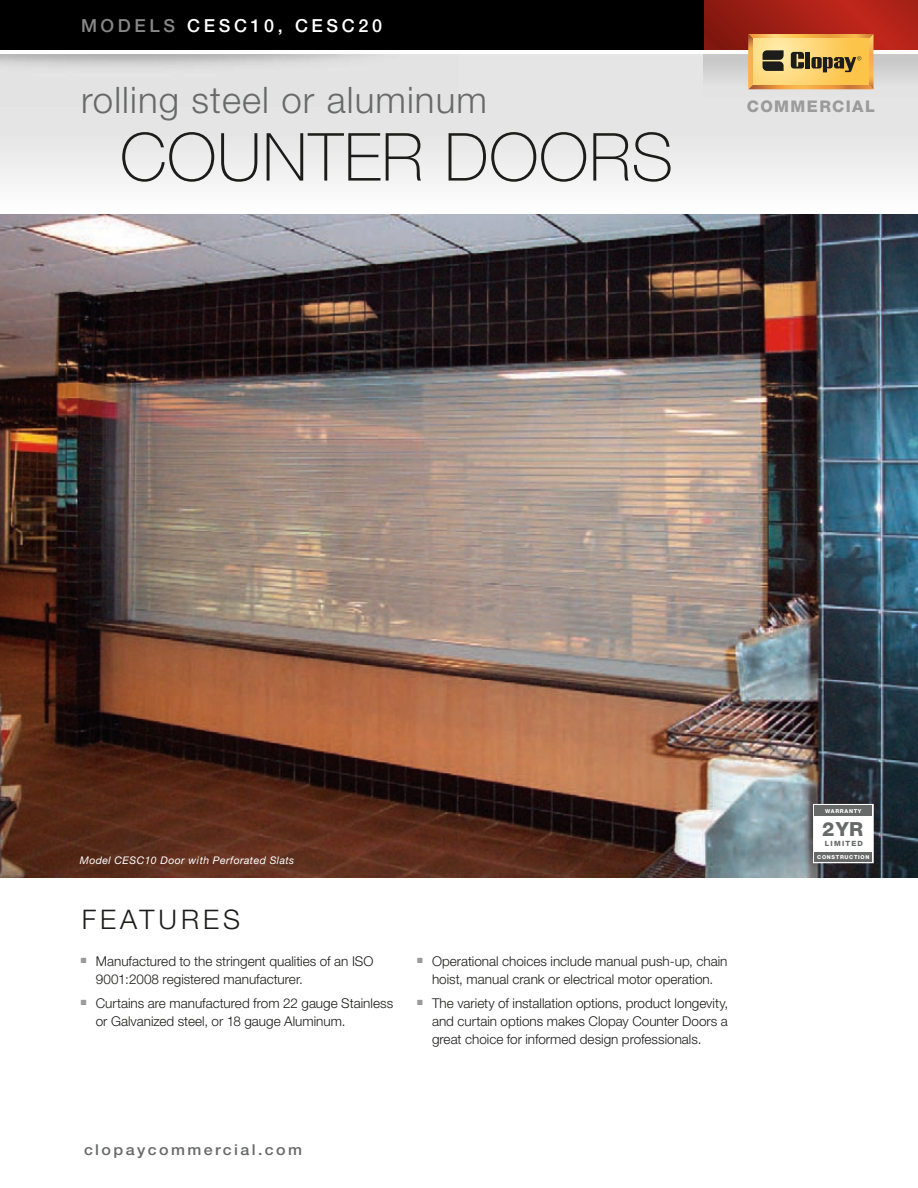
<style>
.page{position:relative;width:918px;height:1188px;background:#fff}
.page>*{position:absolute;margin:0;border:0;box-sizing:border-box;transform-origin:0 0}
.t1{font:100 66.3px "Helvetica Neue";letter-spacing:.01em;color:#1c1c1a}
.t2{font:300 36.6px "Helvetica Neue";letter-spacing:.03em;color:#686969}
.t3{font:300 27px "Helvetica Neue";letter-spacing:.15em;color:#1c1c1a}
.t4{font:800 19.5px "Helvetica Neue";color:#686969}
.t5{font:500 18px "Helvetica Neue";letter-spacing:.2em;color:#fff}
.t6{font:800 16.05px "Helvetica Neue";letter-spacing:.085em;color:#9b9b9c}
.t7{font:500 15px "Helvetica Neue";letter-spacing:.15em;color:#686969;scale:1.07 1}
.t8{font:300 13.5px/18px "Helvetica Neue";color:#1c1c1a}
.t9{font:italic 10.5px "Helvetica Neue";letter-spacing:.04em;color:#fff}
.t10{font:800 7.2px "Helvetica Neue";letter-spacing:.17em;color:#686969}
.t11{font:800 5.4px "Helvetica Neue";letter-spacing:.12em;color:#fff}
.s1{color:#878788}
</style>
<div class="page">
<svg style="left:703px;top:0;width:215px;height:51px;background:#a52218"></svg>
<svg style="left:0;top:54px;width:918px;height:161px"></svg>
<div style="left:0;top:0;width:703px;height:51px;background:#000"></div>
<img style="left:0;top:215px;width:918px;height:663px">
<img style="left:703px;top:54px;width:215px;height:42px">
<img style="left:0;top:54px;width:459px;height:53px">
<svg style="left:748px;top:34px;width:125px;height:55px;background:#d7ae5b"></svg>
<svg style="left:812px;top:803px;width:62px;height:61px"></svg>
<div style="left:815px;top:806px;width:57px;height:10px;background:#686969"></div>
<div style="left:815px;top:852px;width:57px;height:9px;background:#686969"></div>
<h3 class="t5" style="left:81px;top:15px;width:303px"><span class="s1">MODELS</span> CESC10, CESC20</h3>
<h2 class="t2" style="left:81px;top:78px;width:407px">rolling steel or aluminum</h2>
<h1 class="t1" style="left:120px;top:119px;width:555px">COUNTER DOORS</h1>
<p class="t6" style="left:747px;top:97px;width:129px">COMMERCIAL</p>
<p class="t9" style="left:80px;top:854px;width:216px">Model CESC10 Door with Perforated Slats</p>
<h3 class="t3" style="left:82px;top:903px;width:160px">FEATURES</h3>
<p class="t8" style="left:96px;top:952px;width:279px;text-indent:-15px"><sup>■</sup> Manufactured to the stringent qualities of an ISO<br>9001:2008 registered manufacturer.</p>
<p class="t8" style="left:96px;top:994px;width:299px;text-indent:-15px"><sup>■</sup> Curtains are manufactured from 22 gauge Stainless or Galvanized steel, or 18 gauge Aluminum.</p>
<p class="t8" style="left:417px;top:952px;width:312px;text-align:center"><sup>■</sup> Operational choices include manual push-up, chain hoist, manual crank or electrical motor operation.</p>
<p class="t8" style="left:432px;top:994px;width:298px;text-align:justify;text-indent:-15px"><sup>■</sup> The variety of installation options, product longevity, and curtain options makes Clopay Counter Doors a great choice for informed design professionals.</p>
<p class="t7" style="left:84px;top:1141px;width:205px">clopaycommercial.com</p>
<p class="t11" style="left:825px;top:808px;width:38px">WARRANTY</p>
<h3 class="t4" style="left:822px;top:818px;width:43px">2 YR</h3>
<p class="t10" style="left:825px;top:840px;width:40px">LIMITED</p>
<p class="t11" style="left:817px;top:854px;width:54px">CONSTRUCTION</p>
</div>
